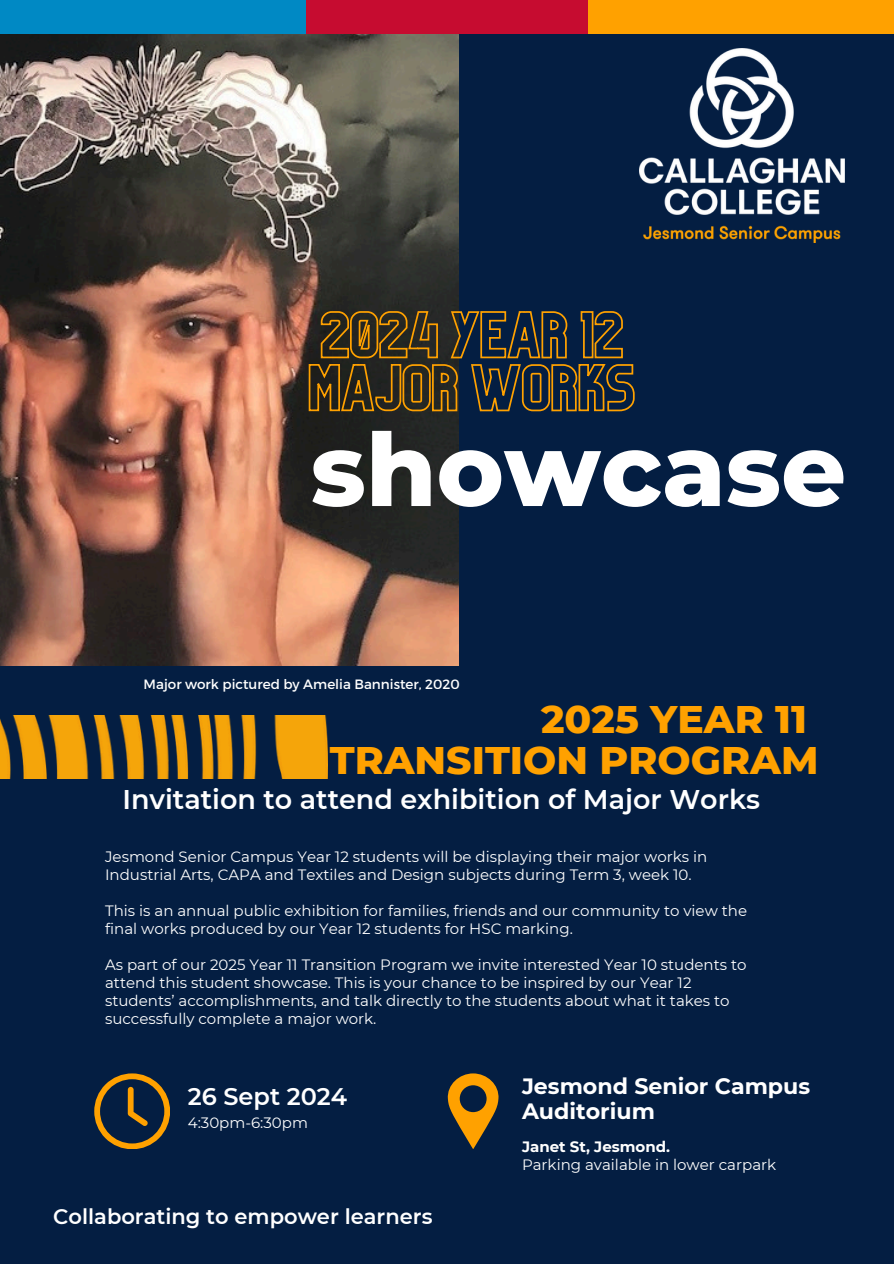
<style>
.page{position:relative;width:894px;height:1264px;background:#fff}
.page>*{position:absolute;margin:0;border:0;box-sizing:border-box;transform-origin:0 0}
.t1{font:800 101.25px "Montserrat";color:#fff}
.t2{font:800 39.3px/41.7px "Montserrat";color:#ffa100;text-align:right}
.t3{font:600 27px "Montserrat";color:#fff}
.t4{font:600 24px "Montserrat";color:#fff}
.t5{font:700 22.2px/24.9px "Montserrat";color:#fff}
.t6{font:600 21px "Montserrat";color:#fff}
.t7{font:15px/18px "Montserrat";color:#fff}
.t8{font:700 15px "Montserrat";color:#fff}
.t9{font:13.5px "Montserrat";color:#fff}
</style>
<div class="page">
<div style="left:0;top:0;width:893px;height:1263px;background:#041e42"></div>
<img style="left:0;top:34px;width:458px;height:631px">
<div style="left:0;top:0;width:362px;height:34px;background:#0089c4"></div>
<div style="left:306px;top:0;width:460px;height:34px;background:#c60c30"></div>
<div style="left:588px;top:0;width:305px;height:34px;background:#ffa100"></div>
<img style="left:639px;top:49px;width:205px;height:193px">
<svg style="left:94px;top:1073px;width:76px;height:75px"></svg>
<svg style="left:447px;top:1073px;width:52px;height:75px"></svg>
<img style="left:0;top:716px;width:327px;height:63px">
<svg style="left:308px;top:310px;width:327px;height:102px"></svg>
<p class="t1" style="left:310px;top:408px;width:537px">showcase</p>
<h5 class="t9" style="left:143px;top:675px;width:317px">Major work pictured by Amelia Bannister, 2020</h5>
<h2 class="t2" style="left:329px;top:697px;width:490px">2025 YEAR 11<br>TRANSITION PROGRAM</h2>
<h5 class="t3" style="left:122px;top:782px;width:639px">Invitation to attend exhibition of Major Works</h5>
<p class="t7" style="left:105px;top:848px;width:603px">Jesmond Senior Campus Year 12 students will be displaying their major works in<br>Industrial Arts, CAPA and Textiles and Design subjects during Term 3, week 10.</p>
<p class="t7" style="left:105px;top:902px;width:643px">This is an annual public exhibition for families, friends and our community to view the final works produced by our Year 12 students for HSC marking.</p>
<p class="t7" style="left:105px;top:956px;width:643px">As part of our 2025 Year 11 Transition Program we invite interested Year 10 students to attend this student showcase. This is your chance to be inspired by our Year 12 students’ accomplishments, and talk directly to the students about what it takes to successfully complete a major work.</p>
<p class="t4" style="left:188px;top:1081px;width:161px">26 Sept 2024</p>
<h4 class="t5" style="left:522px;top:1073px;width:289px">Jesmond Senior Campus<br>Auditorium</h4>
<p class="t8" style="left:522px;top:1137px;width:149px">Janet St, Jesmond.</p>
<p class="t7" style="left:522px;top:1155px;width:256px">Parking available in lower carpark</p>
<h3 class="t7" style="left:188px;top:1113px;width:122px">4:30pm-6:30pm</h3>
<p class="t6" style="left:53px;top:1204px;width:380px">Collaborating to empower learners</p>
</div>
